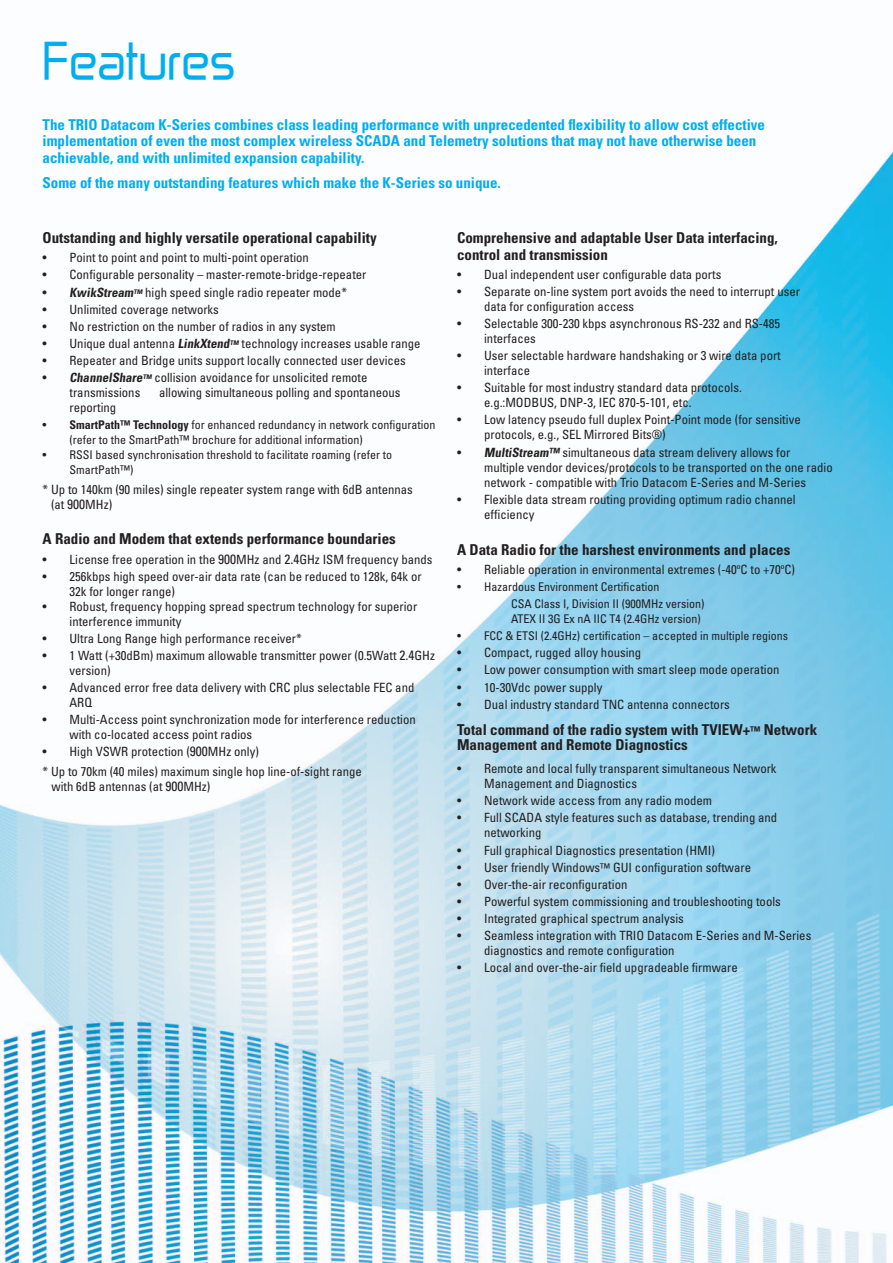
<style>
.page{position:relative;width:893px;height:1263px;background:#fff}
.page>*{position:absolute;margin:0;border:0;box-sizing:border-box;transform-origin:0 0}
.t1{font:45px "Zekton";color:#00aeef}
.t2{font:700 condensed 15px/16.5px "Univers";color:#00aeef}
.t3{font:700 condensed 15px/16.5px "Univers";color:#231f20}
.t4{font:condensed 12.75px/15px "Univers";color:#231f20}
.t5{font:condensed 12px/15px "Univers";color:#231f20}
.s1{font-weight:700}
.s2{font-weight:700;font-size:10.5px}
.s3{font-size:13.5px}
.s4{font-size:12px}
</style>
<div class="page">
<img style="left:0;top:151px;width:893px;height:1112px">
<h1 class="t1" style="left:43px;top:31px;width:195px">Features</h1>
<p class="t2" style="left:43px;top:116px;width:724px">The TRIO Datacom K-Series combines class leading performance with unprecedented flexibility to allow cost effective implementation of even the most complex wireless SCADA and Telemetry solutions that may not have otherwise been achievable, and with unlimited expansion capability.</p>
<p class="t2" style="left:43px;top:174px;width:460px">Some of the many outstanding features which make the K-Series so unique.</p>
<p class="t3" style="left:43px;top:229px;width:336px">Outstanding and highly versatile operational capability</p>
<p class="t4" style="left:43px;top:250px;width:268px">• Point to point and point to multi-point operation</p>
<p class="t4" style="left:43px;top:267px;width:325px">• Configurable personality – master-remote-bridge-repeater</p>
<p class="t4" style="left:43px;top:284px;width:306px">• <span class="s1">KwikStream</span><span class="s2">™</span> high speed single radio repeater mode*</p>
<p class="t4" style="left:43px;top:301px;width:178px">• Unlimited coverage networks</p>
<p class="t4" style="left:43px;top:319px;width:295px">• No restriction on the number of radios in any system</p>
<p class="t4" style="left:43px;top:336px;width:380px">• Unique dual antenna <span class="s1">LinkXtend</span><span class="s2">™</span> technology increases usable range</p>
<p class="t4" style="left:43px;top:353px;width:365px">• Repeater and Bridge units support locally connected user devices</p>
<p class="t4" style="left:70px;top:370px;width:299px;text-indent:-27px">• <span class="s1">ChannelShare</span><span class="s2">™</span> collision avoidance for unsolicited remote transmissions</p>
<p class="t4" style="left:159px;top:385px;width:243px">allowing simultaneous polling and spontaneous</p>
<p class="t4" style="left:70px;top:400px;width:48px">reporting</p>
<p class="t5" style="left:70px;top:417px;width:368px;text-indent:-27px">• <span class="s1">SmartPath™ Technology</span> for enhanced redundancy in network configuration (refer to the SmartPath™ brochure for additional information)</p>
<p class="t5" style="left:70px;top:447px;width:324px;text-indent:-27px">• RSSI based synchronisation threshold to facilitate roaming (refer to<br>SmartPath™)</p>
<p class="t4" style="left:51px;top:481px;width:363px;text-indent:-8px">* Up to 140km (90 miles) single repeater system range with 6dB antennas (at <span class="s3">900</span>MHz)</p>
<p class="t3" style="left:43px;top:531px;width:355px">A Radio and Modem that extends performance boundaries</p>
<p class="t4" style="left:43px;top:551px;width:391px">• License free operation in the <span class="s3">900</span>MHz and <span class="s3">2.4</span>GHz ISM frequency bands</p>
<p class="t4" style="left:70px;top:568px;width:354px;text-indent:-27px">• 256kbps high speed over-air data rate (can be reduced to 128k, 64k or<br>32k for longer range)</p>
<p class="t4" style="left:70px;top:598px;width:349px;text-indent:-27px">• Robust, frequency hopping spread spectrum technology for superior interference immunity</p>
<p class="t4" style="left:43px;top:631px;width:261px">• Ultra Long Range high performance receiver*</p>
<p class="t4" style="left:70px;top:648px;width:367px;text-indent:-27px">• 1 Watt (+30dBm) maximum allowable transmitter power (0.5Watt <span class="s3">2.4</span>GHz version)</p>
<p class="t4" style="left:70px;top:680px;width:346px;text-indent:-27px">• Advanced error free data delivery with CRC plus selectable FEC and<br>ARQ</p>
<p class="t4" style="left:70px;top:712px;width:348px;text-indent:-27px">• Multi-Access point synchronization mode for interference reduction with co-located access point radios</p>
<p class="t4" style="left:43px;top:742px;width:321px;line-height:19.2px">• High VSWR protection (<span class="s3">900</span>MHz only)<br>* Up to 70km (40 miles) maximum single hop line-of-sight range</p>
<p class="t4" style="left:52px;top:778px;width:160px">with 6dB antennas (at <span class="s3">900</span>MHz)</p>
<p class="t3" style="left:457px;top:229px;width:322px">Comprehensive and adaptable User Data interfacing, control and transmission</p>
<p class="t4" style="left:457px;top:267px;width:266px">• Dual independent user configurable data ports</p>
<p class="t4" style="left:484px;top:284px;width:317px;text-indent:-27px">• Separate on-line system port avoids the need to interrupt user data for configuration access</p>
<p class="t4" style="left:484px;top:316px;width:297px;text-indent:-27px">• Selectable 300-230 kbps asynchronous RS-232 and RS-485 interfaces</p>
<p class="t4" style="left:484px;top:348px;width:298px;text-indent:-27px">• User selectable hardware handshaking or 3 wire data port interface</p>
<p class="t4" style="left:484px;top:380px;width:259px;text-indent:-27px">• Suitable for most industry standard data protocols. e.g.:MODBUS, DNP-3, IEC 870-5-101, etc.</p>
<p class="t4" style="left:484px;top:412px;width:318px;text-indent:-27px">• Low latency pseudo full duplex Point-Point mode (for sensitive protocols, e.g., SEL Mirrored Bits®)</p>
<p class="t4" style="left:484px;top:444px;width:350px;text-indent:-27px">• <span class="s1">MultiStream™</span> simultaneous data stream delivery allows for multiple vendor devices/protocols to be transported on the one radio network - compatible with Trio Datacom E-Series and M-Series</p>
<p class="t4" style="left:484px;top:491px;width:313px;text-indent:-27px">• Flexible data stream routing providing optimum radio channel efficiency</p>
<p class="t3" style="left:457px;top:541px;width:335px">A Data Radio for the harshest environments and places</p>
<p class="t4" style="left:457px;top:561px;width:340px">• Reliable operation in environmental extremes (-40<span class="s4">º</span>C to +70<span class="s4">º</span>C)</p>
<p class="t5" style="left:511px;top:578px;width:195px;line-height:17.1px;text-indent:-54px">• Hazardous Environment Certification<br>CSA Class I, Division II (900MHz version)</p>
<p class="t5" style="left:511px;top:611px;width:191px">ATEX II 3G Ex nA IIC T4 (2.4GHz version)</p>
<p class="t5" style="left:457px;top:628px;width:332px">• FCC &amp; ETSI (2.4GHz) certification – accepted in multiple regions</p>
<p class="t4" style="left:457px;top:645px;width:186px">• Compact, rugged alloy housing</p>
<p class="t4" style="left:457px;top:662px;width:324px">• Low power consumption with smart sleep mode operation</p>
<p class="t4" style="left:457px;top:679px;width:147px">• 10-30Vdc power supply</p>
<p class="t4" style="left:457px;top:696px;width:274px">• Dual industry standard TNC antenna connectors</p>
<p class="t3" style="left:457px;top:722px;width:362px;line-height:15px">Total command of the radio system with TVIEW+<span class="s4">™</span> Network<br>Management and Remote Diagnostics</p>
<p class="t4" style="left:484px;top:761px;width:294px;text-indent:-27px">• Remote and local fully transparent simultaneous Network<br>Management and Diagnostics</p>
<p class="t4" style="left:457px;top:793px;width:257px">• Network wide access from any radio modem</p>
<p class="t4" style="left:484px;top:810px;width:295px;text-indent:-27px">• Full SCADA style features such as database, trending and networking</p>
<p class="t4" style="left:457px;top:842px;width:259px">• Full graphical Diagnostics presentation (HMI)</p>
<p class="t4" style="left:457px;top:859px;width:295px">• User friendly Windows<span class="s4">™</span> GUI configuration software</p>
<p class="t4" style="left:457px;top:877px;width:172px">• Over-the-air reconfiguration</p>
<p class="t4" style="left:457px;top:894px;width:325px">• Powerful system commissioning and troubleshooting tools</p>
<p class="t4" style="left:457px;top:911px;width:228px">• Integrated graphical spectrum analysis</p>
<p class="t4" style="left:484px;top:928px;width:329px;text-indent:-27px">• Seamless integration with TRIO Datacom E-Series and M-Series diagnostics and remote configuration</p>
<p class="t4" style="left:457px;top:960px;width:282px">• Local and over-the-air field upgradeable firmware</p>
</div>
